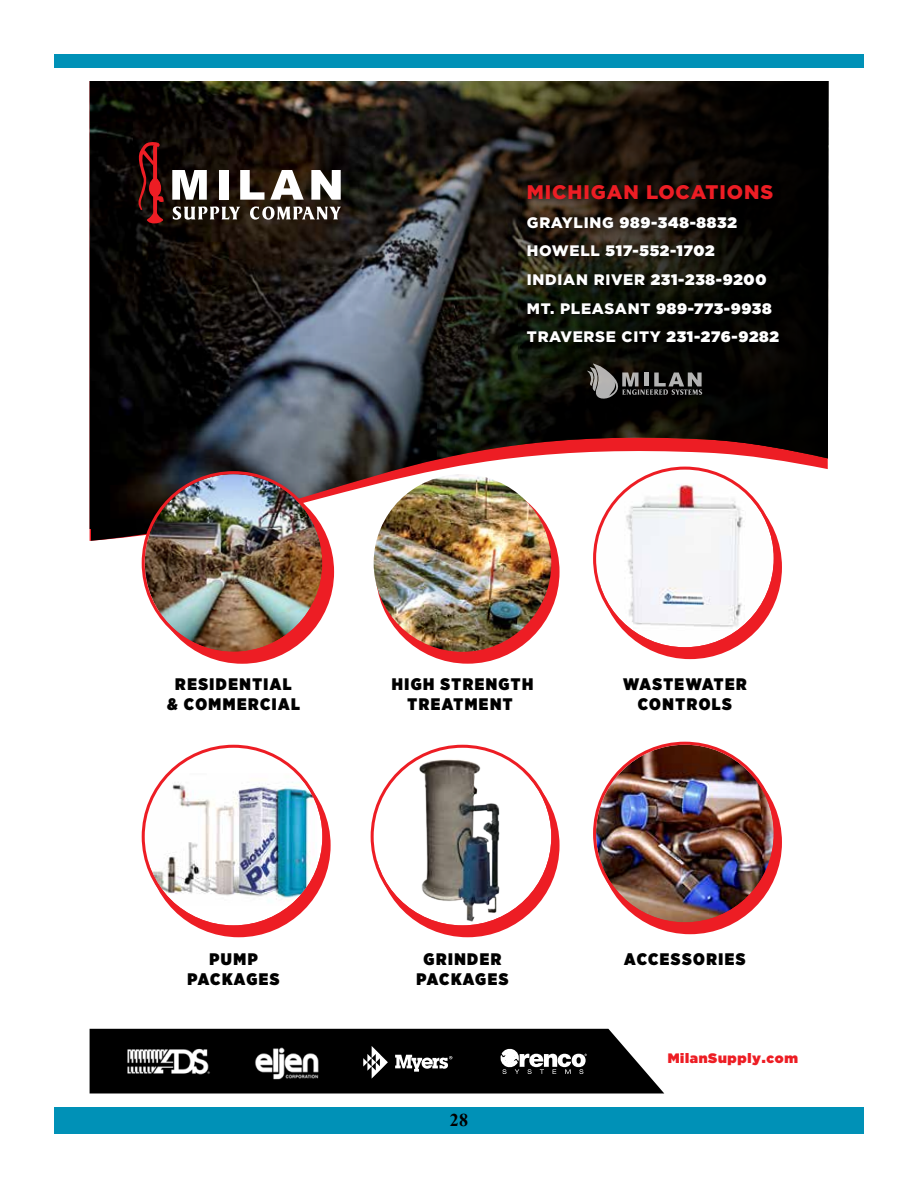
<style>
.page{position:relative;width:918px;height:1188px;background:#fff}
.page>*{position:absolute;margin:0;border:0;box-sizing:border-box;transform-origin:0 0}
.t1{font:900 19.65px "Gotham";letter-spacing:.045em;color:#ed1d24}
.t2{font:700 18px "Times New Roman";color:#000}
.t3{font:900 16.65px/20.1px "Gotham Narrow";letter-spacing:.09em;color:#000;text-align:center}
.t4{font:900 16.65px "Gotham Narrow";letter-spacing:.07em;color:#000}
.t5{font:900 15.15px/28.7px "Gotham";letter-spacing:.045em;color:#fff}
.t6{font:900 13.65px "Gotham";letter-spacing:.05em;color:#ed1d24}
.s1{font-style:inherit}
</style>
<div class="page">
<div style="left:54px;top:1107px;width:810px;height:27px;background:#0091b7"></div>
<div style="left:54px;top:54px;width:810px;height:14px;background:#0091b7"></div>
<svg style="left:376px;top:541px;width:184px;height:123px"></svg>
<svg style="left:90px;top:81px;width:465px;height:460px;background:#302f30"></svg>
<svg style="left:437px;top:81px;width:391px;height:397px;background:#2e221d"></svg>
<img style="left:142px;top:471px;width:192px;height:193px">
<img style="left:374px;top:474px;width:177px;height:178px;border-radius:89px">
<svg style="left:593px;top:467px;width:189px;height:192px"></svg>
<svg style="left:142px;top:745px;width:189px;height:192px"></svg>
<img style="left:593px;top:742px;width:189px;height:192px">
<svg style="left:371px;top:745px;width:189px;height:192px"></svg>
<svg style="left:136px;top:141px;width:28px;height:82px;background:#590f0f"></svg>
<svg style="left:173px;top:206px;width:67px;height:14px"></svg>
<svg style="left:250px;top:206px;width:91px;height:14px"></svg>
<svg style="left:172px;top:170px;width:35px;height:30px"></svg>
<div style="left:219px;top:170px;width:10px;height:30px;background:#fff"></div>
<svg style="left:240px;top:170px;width:24px;height:30px"></svg>
<svg style="left:270px;top:170px;width:34px;height:30px"></svg>
<svg style="left:311px;top:170px;width:30px;height:30px"></svg>
<svg style="left:587px;top:364px;width:115px;height:35px;background:#42413f"></svg>
<img style="left:519px;top:206px;width:274px;height:154px">
<img style="left:519px;top:175px;width:268px;height:43px">
<svg style="left:90px;top:1029px;width:574px;height:64px;background:#262626"></svg>
<p class="t1" style="left:527px;top:179px;width:248px">MICHIGAN LOCATIONS</p>
<p class="t5" style="left:527px;top:208px;width:254px"><span class="s1">GRAYLING</span> 989-348-8832<br><span class="s1">HOWELL</span> 517-552-1702<br><span class="s1">INDIAN RIVER</span> 231-238-9200<br><span class="s1">MT. PLEASANT</span> 989-773-9938<br><span class="s1">TRAVERSE CITY</span> 231-276-9282</p>
<p class="t3" style="left:392px;top:674px;width:143px">HIGH STRENGTH<br>TREATMENT</p>
<p class="t3" style="left:167px;top:674px;width:135px">RESIDENTIAL<br>&amp; COMMERCIAL</p>
<p class="t3" style="left:623px;top:674px;width:125px">WASTEWATER<br>CONTROLS</p>
<p class="t3" style="left:187px;top:949px;width:94px">PUMP<br>PACKAGES</p>
<p class="t3" style="left:424px;top:949px;width:79px">GRINDER</p>
<p class="t3" style="left:624px;top:949px;width:123px">ACCESSORIES</p>
<p class="t4" style="left:416px;top:968px;width:94px">PACKAGES</p>
<p class="t2" style="left:450px;top:1108px;width:20px">28</p>
<p class="t6" style="left:668px;top:1048px;width:132px">MilanSupply.com</p>
</div>
